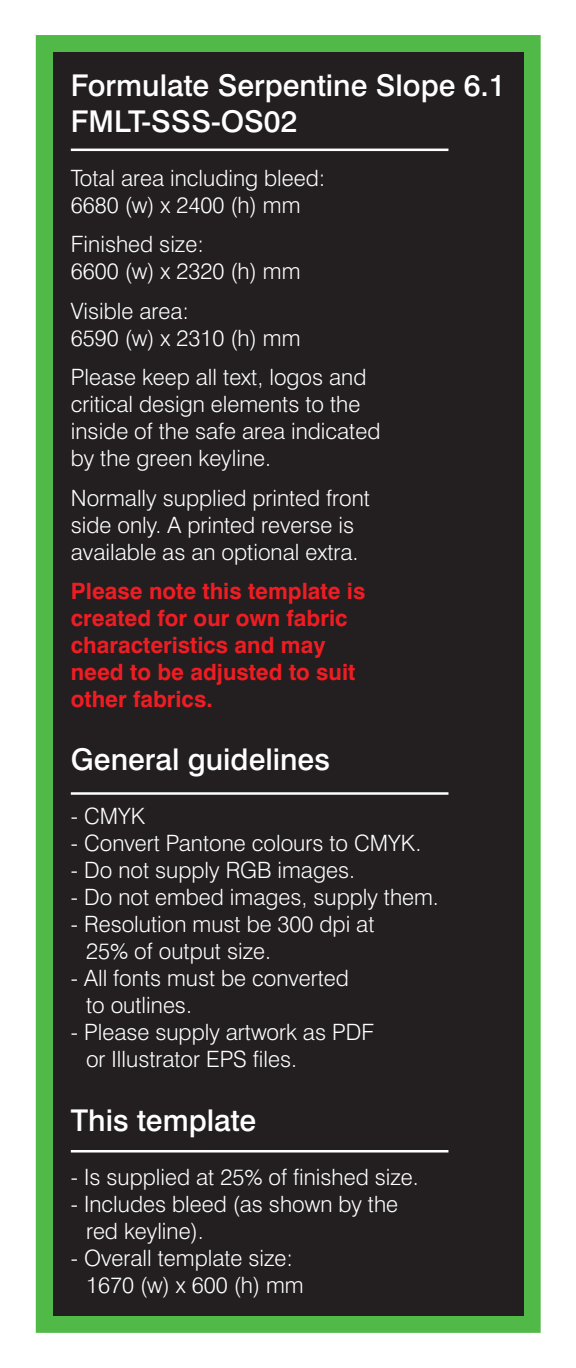
<style>
.page{position:relative;width:576px;height:1368px;background:#fff}
.page>*{position:absolute;margin:0;border:0;box-sizing:border-box;transform-origin:0 0}
.t1{font:500 30px/36px "Swiss 721 BT";color:#fff}
.t2{font:300 22.5px/27px "Swiss 721 BT";color:#fff}
.t3{font:700 22.5px/27px "Swiss 721 BT";color:#ee1d23}
</style>
<div class="page">
<div style="left:36px;top:35px;width:504px;height:1298px;border:25px solid #51b948"></div>
<div style="left:53px;top:52px;width:470px;height:1263px;background:#231f20"></div>
<hr style="left:71px;top:149px;width:377px;height:2px;background:#fff">
<hr style="left:71px;top:792px;width:377px;height:3px;background:#fff">
<hr style="left:71px;top:1150px;width:377px;height:2px;background:#fff">
<h1 class="t1" style="left:71px;top:67px;width:436px">Formulate Serpentine Slope 6.1<br>FMLT-SSS-OS02</h1>
<p class="t2" style="left:71px;top:164px;width:256px">Total area including bleed:<br>6680 (w) x 2400 (h) mm</p>
<p class="t2" style="left:71px;top:231px;width:231px">Finished size:<br>6600 (w) x 2320 (h) mm</p>
<p class="t2" style="left:71px;top:297px;width:231px">Visible area:<br>6590 (w) x 2310 (h) mm</p>
<p class="t2" style="left:71px;top:364px;width:311px">Please keep all text, logos and critical design elements to the inside of the safe area indicated by the green keyline.</p>
<p class="t2" style="left:71px;top:484px;width:300px">Normally supplied printed front side only. A printed reverse is available as an optional extra.</p>
<p class="t3" style="left:71px;top:578px;width:296px">Please note this template is created for our own fabric characteristics and may need to be adjusted to suit other fabrics.</p>
<h1 class="t1" style="left:71px;top:741px;width:260px">General guidelines</h1>
<p class="t2" style="left:71px;top:803px;width:76px">- CMYK</p>
<p class="t2" style="left:71px;top:830px;width:352px">- Convert Pantone colours to CMYK.</p>
<p class="t2" style="left:71px;top:857px;width:285px">- Do not supply RGB images.</p>
<p class="t2" style="left:71px;top:884px;width:369px">- Do not embed images, supply them.</p>
<p class="t2" style="left:86px;top:911px;width:290px;text-indent:-15px">- Resolution must be 300 dpi at<br>25% of output size.</p>
<p class="t2" style="left:86px;top:965px;width:264px;text-indent:-15px">- All fonts must be converted to outlines.</p>
<p class="t2" style="left:86px;top:1019px;width:289px;text-indent:-15px">- Please supply artwork as PDF or Illustrator EPS files.</p>
<h1 class="t1" style="left:71px;top:1101px;width:187px">This template</h1>
<p class="t2" style="left:71px;top:1163px;width:349px">- Is supplied at 25% of finished size.</p>
<p class="t2" style="left:86px;top:1190px;width:313px;text-indent:-15px">- Includes bleed (as shown by the red keyline).</p>
<p class="t2" style="left:86px;top:1244px;width:219px;text-indent:-15px">- Overall template size:<br>1670 (w) x 600 (h) mm</p>
</div>
